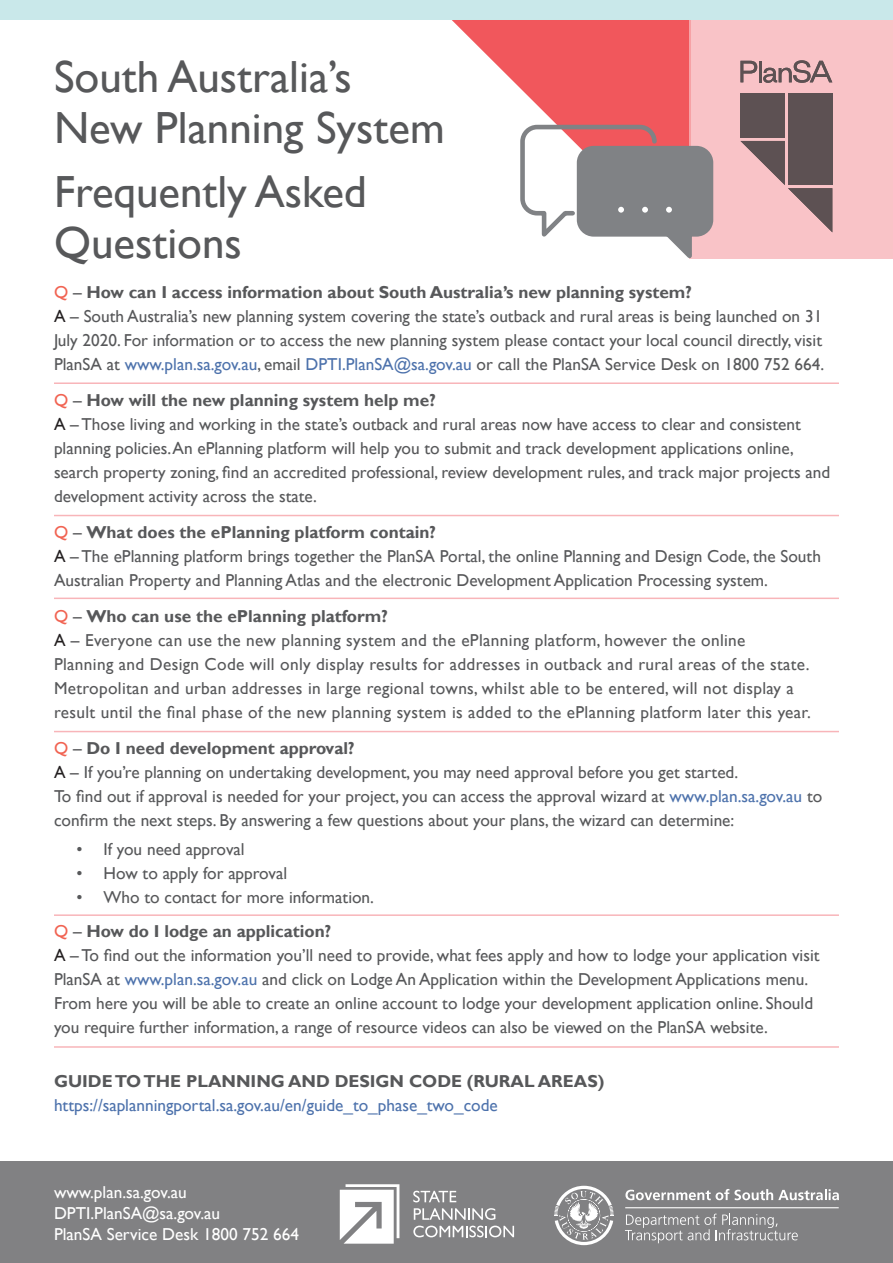
<style>
.page{position:relative;width:893px;height:1263px;background:#fff}
.page>*{position:absolute;margin:0;border:0;box-sizing:border-box;transform-origin:0 0}
.t1{font:45px/51px "Gill Sans";color:#57585a}
.t2{font:17.25px/24px "Gill Sans";color:#57585a}
.t3{font:17.25px/24px "Gill Sans";letter-spacing:.02em;color:#57585a}
.t4{font:700 17.25px "Gill Sans";color:#57585a}
.t5{font:17.25px/21px "Gill Sans";color:#fff}
.t6{font:17.25px "Gill Sans";color:#4d72ac}
.s1{font-weight:400;color:#f16352}
.s2{font-weight:400}
.s3{color:#231f20}
.s4{color:#4d72ac}
</style>
<div class="page">
<div style="left:0;top:1161px;width:893px;height:102px;background:#818183"></div>
<svg style="left:340px;top:1184px;width:59px;height:60px"></svg>
<svg style="left:413px;top:1191px;width:43px;height:11px"></svg>
<svg style="left:413px;top:1208px;width:101px;height:29px"></svg>
<hr style="left:625px;top:1207px;width:214px;height:1px;background:#fff">
<svg style="left:625px;top:1189px;width:214px;height:11px"></svg>
<svg style="left:554px;top:1186px;width:60px;height:59px"></svg>
<svg style="left:625px;top:1213px;width:173px;height:30px"></svg>
<svg style="left:452px;top:20px;width:238px;height:105px;fill:#f1575c"></svg>
<div style="left:0;top:0;width:893px;height:20px;background:#c9e8ea"></div>
<div style="left:690px;top:20px;width:203px;height:238px;background:#f9c3c7"></div>
<svg style="left:520px;top:125px;width:193px;height:133px"></svg>
<hr style="left:54px;top:382px;width:785px;height:2px;background:#f8b5b9">
<hr style="left:54px;top:515px;width:785px;height:1px;background:#f8b5b9">
<hr style="left:54px;top:598px;width:785px;height:1px;background:#f8b5b9">
<hr style="left:54px;top:731px;width:785px;height:1px;background:#f8b5b9">
<hr style="left:54px;top:914px;width:785px;height:2px;background:#f8b5b9">
<div style="left:740px;top:94px;width:45px;height:44px;background:#5d5153"></div>
<div style="left:788px;top:94px;width:44px;height:91px;background:#5d5153"></div>
<svg style="left:740px;top:141px;width:92px;height:91px"></svg>
<svg style="left:740px;top:61px;width:17px;height:21px"></svg>
<hr style="left:759px;top:61px;width:2px;height:21px;background:#363536">
<svg style="left:763px;top:60px;width:69px;height:23px"></svg>
<hr style="left:54px;top:1046px;width:785px;height:2px;background:#f8b5b9">
<p class="t1" style="left:54px;top:52px;width:392px">South Australia’s<br>New Planning System</p>
<p class="t1" style="left:54px;top:167px;width:314px">Frequently Asked<br>Questions</p>
<p class="t4" style="left:54px;top:282px;width:639px"><span class="s1">Q</span> <span class="s2">–</span> How can I access information about South Australia’s new planning system?</p>
<p class="t2" style="left:54px;top:305px;width:772px;text-align:justify"><span class="s3">A</span> – South Australia’s new planning system covering the state’s outback and rural areas is being launched on 31<br>July 2020. For information or to access the new planning system please contact your local council directly, visit PlanSA at <span class="s4">www.plan.sa.gov.au</span>, email <span class="s4">DPTI.PlanSA@sa.gov.au</span> or call the PlanSA Service Desk on 1800 752 664.</p>
<p class="t4" style="left:54px;top:390px;width:383px"><span class="s1">Q</span> <span class="s2">–</span> How will the new planning system help me?</p>
<p class="t2" style="left:54px;top:413px;width:778px"><span class="s3">A</span> – Those living and working in the state’s outback and rural areas now have access to clear and consistent planning policies. An ePlanning platform will help you to submit and track development applications online, search property zoning, find an accredited professional, review development rules, and track major projects and development activity across the state.</p>
<p class="t4" style="left:54px;top:522px;width:384px"><span class="s1">Q</span> <span class="s2">–</span> What does the ePlanning platform contain?</p>
<p class="t2" style="left:54px;top:545px;width:768px"><span class="s3">A</span> – The ePlanning platform brings together the PlanSA Portal, the online Planning and Design Code, the South<br>Australian Property and Planning Atlas and the electronic Development Application Processing system.</p>
<p class="t4" style="left:54px;top:606px;width:335px"><span class="s1">Q</span> <span class="s2">–</span> Who can use the ePlanning platform?</p>
<p class="t3" style="left:54px;top:629px;width:758px"><span class="s3">A</span> – Everyone can use the new planning system and the ePlanning platform, however the online<br>Planning and Design Code will only display results for addresses in outback and rural areas of the state.<br>Metropolitan and urban addresses in large regional towns, whilst able to be entered, will not display a result until the final phase of the new planning system is added to the ePlanning platform later this year.</p>
<p class="t4" style="left:54px;top:738px;width:302px"><span class="s1">Q</span> <span class="s2">–</span> Do I need development approval?</p>
<p class="t2" style="left:54px;top:761px;width:686px"><span class="s3">A</span> – If you’re planning on undertaking development, you may need approval before you get started.</p>
<p class="t2" style="left:54px;top:785px;width:770px">To find out if approval is needed for your project, you can access the approval wizard at <span class="s4">www.plan.sa.gov.au</span> to confirm the next steps. By answering a few questions about your plans, the wizard can determine:</p>
<p class="t2" style="left:76px;top:837px;width:170px">• If you need approval</p>
<p class="t2" style="left:76px;top:861px;width:212px">• How to apply for approval</p>
<p class="t2" style="left:76px;top:885px;width:299px">• Who to contact for more information.</p>
<p class="t4" style="left:54px;top:921px;width:279px"><span class="s1">Q</span> <span class="s2">–</span> How do I lodge an application?</p>
<p class="t2" style="left:54px;top:944px;width:767px"><span class="s3">A</span> – To find out the information you’ll need to provide, what fees apply and how to lodge your application visit PlanSA at <span class="s4">www.plan.sa.gov.au</span> and click on Lodge An Application within the Development Applications menu.<br>From here you will be able to create an online account to lodge your development application online. Should you require further information, a range of resource videos can also be viewed on the PlanSA website.</p>
<p class="t4" style="left:54px;top:1070px;width:552px">GUIDE TO THE PLANNING AND DESIGN CODE (RURAL AREAS)</p>
<p class="t6" style="left:54px;top:1095px;width:445px">https://saplanningportal.sa.gov.au/en/guide_to_phase_two_code</p>
<p class="t5" style="left:54px;top:1182px;width:246px">www.plan.sa.gov.au<br>DPTI.PlanSA@sa.gov.au<br>PlanSA Service Desk 1800 752 664</p>
</div>
